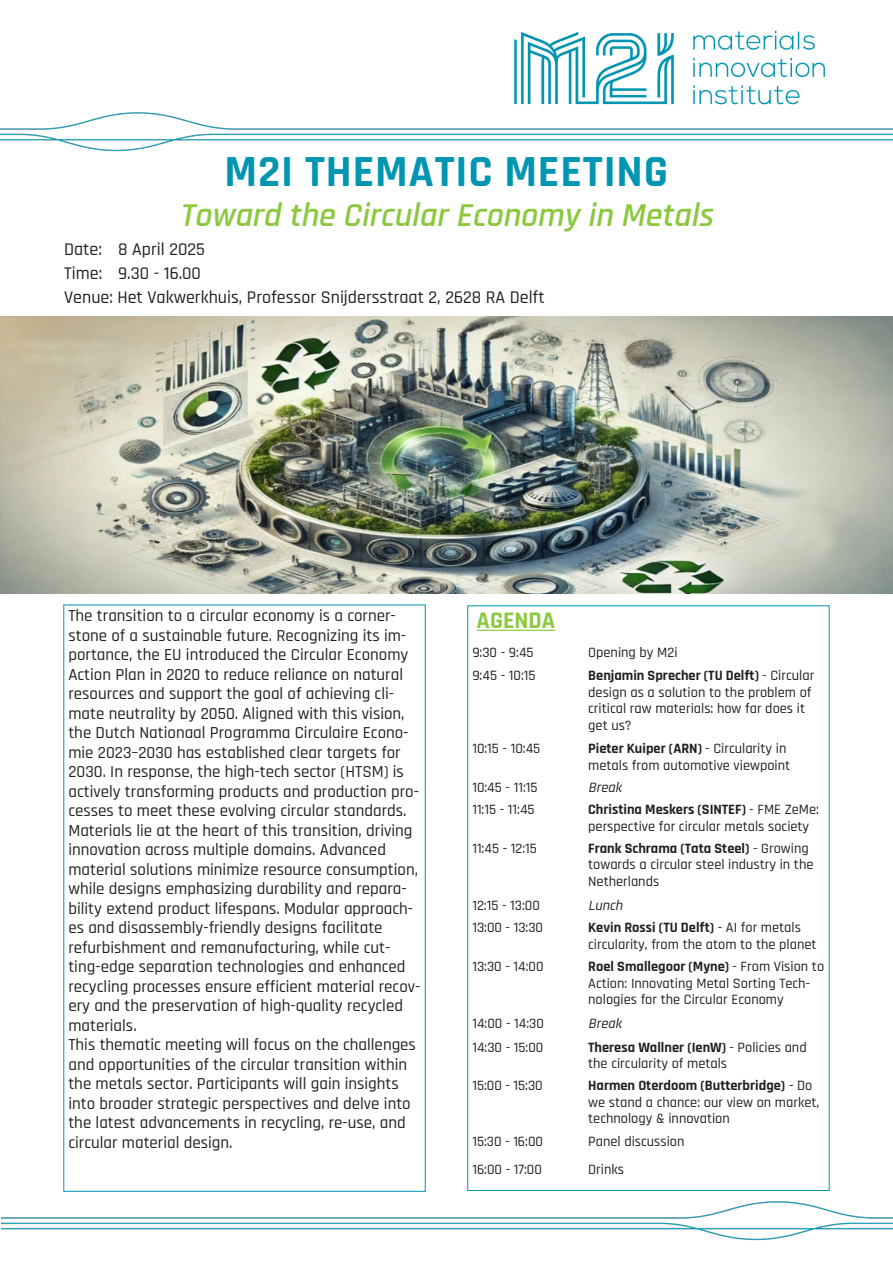
<style>
.page{position:relative;width:893px;height:1263px;background:#fff}
.page>*{position:absolute;margin:0;border:0;box-sizing:border-box;transform-origin:0 0}
.Kop{font:700 45px "Rajdhani";letter-spacing:.02em;color:#0095b1}
.Titel{font:italic 600 33.75px "Rajdhani";color:#8cc83e}
.Tekst_Agenda{font:700 24px "Rajdhani";color:#8cc83e}
.Tekst{font:500 18px "Rajdhani";color:#231f20}
.Tekst_klein{font:500 16.95px/19.5px "Rajdhani";color:#231f20}
.Tekst_klein-2{font:500 14.4px/16.5px "Rajdhani";color:#231f20}
.Tekst-2{font:500 14.4px/16.5px "Rajdhani";color:#231f20}
.Tekst_Agenda-2{font:500 14.4px "Rajdhani";color:#231f20}
.Tekst_klein-3{font:italic 500 14.4px "Rajdhani";color:#231f20}
.s1{font-weight:700}
</style>
<div class="page">
<hr style="left:477px;top:630px;width:78px;height:1px;background:#8cc83e">
<img style="left:514px;top:30px;width:312px;height:75px">
<img style="left:0;top:112px;width:893px;height:40px">
<img style="left:2px;top:1201px;width:891px;height:40px">
<img style="left:0;top:317px;width:893px;height:276px">
<p class="Kop" style="left:225px;top:144px;width:445px">M2I THEMATIC MEETING</p>
<p class="Titel" style="left:179px;top:195px;width:542px">Toward the CircularEconomy in Metals</p>
<p class="Tekst" style="left:64px;top:239px;width:142px">Date: 8 April 2025</p>
<p class="Tekst" style="left:64px;top:263px;width:138px">Time: 9.30 - 16.00</p>
<p class="Tekst" style="left:64px;top:287px;width:482px">Venue: Het Vakwerkhuis, Professor Snijdersstraat 2, 2628 RA Delft</p>
<p class="Tekst_klein" style="left:68px;top:606px;width:352px">The transition to a circular economy is a corner&shy;stone of a sustainable future. Recognizing its im&shy;portance, the EU introduced the Circular Economy Action Plan in 2020 to reduce reliance on natural resources and support the goal of achieving cli&shy;mate neutrality by 2050. Aligned with this vision, the Dutch Nationaal Programma Circulaire Econo&shy;mie 2023–2030 has established clear targets for 2030. In response, the high-tech sector (HTSM) is actively transforming products and production pro&shy;cesses to meet these evolving circular standards.</p>
<p class="Tekst_klein" style="left:68px;top:821px;width:353px">Materials lie at the heart of this transition, driving innovation across multiple domains. Advanced material solutions minimize resource consumption, while designs emphasizing durability and repara&shy;bility extend product lifespans. Modular approach&shy;es and disassembly-friendly designs facilitate refurbishment and remanufacturing, while cut&shy;ting-edge separation technologies and enhanced recycling processes ensure efficient material recov&shy;ery and the preservation of high-quality recycled materials.</p>
<p class="Tekst_klein" style="left:68px;top:1035px;width:349px">This thematic meeting will focus on the challenges and opportunities of the circular transition within the metals sector. Participants will gain insights into broader strategic perspectives and delve into the latest advancements in recycling, re-use, and circular material design.</p>
<p class="Tekst_Agenda" style="left:477px;top:606px;width:80px">AGENDA</p>
<p class="Tekst_Agenda-2" style="left:472px;top:644px;width:63px">9:30 - 9:45</p>
<p class="Tekst_Agenda-2" style="left:588px;top:644px;width:91px">Opening by M2i</p>
<p class="Tekst_klein-2" style="left:472px;top:668px;width:65px">9:45 - 10:15</p>
<p class="Tekst_klein-2" style="left:588px;top:668px;width:228px"><span class="s1">Benjamin Sprecher (TU Delft)</span> - Circular design as a solution to the problem of critical raw materials: how far does it get us?</p>
<p class="Tekst_klein-2" style="left:472px;top:741px;width:69px">10:15 - 10:45</p>
<p class="Tekst-2" style="left:588px;top:741px;width:203px"><span class="s1">Pieter Kuiper (ARN)</span> - Circularity in metals from automotive viewpoint</p>
<p class="Tekst_klein-2" style="left:472px;top:779px;width:67px">10:45 - 11:15</p>
<p class="Tekst_klein-3" style="left:588px;top:779px;width:38px">Break</p>
<p class="Tekst_klein-2" style="left:472px;top:802px;width:64px">11:15 - 11:45</p>
<p class="Tekst-2" style="left:588px;top:802px;width:232px"><span class="s1">Christina Meskers (SINTEF)</span> - FME ZeMe: perspective for circular metals society</p>
<p class="Tekst_klein-2" style="left:472px;top:840px;width:66px">11:45 - 12:15</p>
<p class="Tekst_klein-2" style="left:588px;top:840px;width:227px"><span class="s1">Frank Schrama (Tata Steel)</span> - Growing towards a circular steel industry in the<br>Netherlands</p>
<p class="Tekst_klein-2" style="left:472px;top:897px;width:69px">12:15 - 13:00</p>
<p class="Tekst_klein-3" style="left:588px;top:897px;width:39px">Lunch</p>
<p class="Tekst_klein-2" style="left:472px;top:920px;width:72px">13:00 - 13:30</p>
<p class="Tekst_klein-2" style="left:588px;top:920px;width:230px"><span class="s1">Kevin Rossi (TU Delft)</span> - AI for metals circularity, from the atom to the planet</p>
<p class="Tekst_klein-2" style="left:472px;top:958px;width:73px">13:30 - 14:00</p>
<p class="Tekst_klein-2" style="left:588px;top:958px;width:237px"><span class="s1">Roel Smallegoor (Myne)</span> - From Vision to<br>Action: Innovating Metal Sorting Tech&shy;nologies for the Circular Economy</p>
<p class="Tekst_klein-2" style="left:472px;top:1016px;width:73px">14:00 - 14:30</p>
<p class="Tekst_klein-3" style="left:588px;top:1015px;width:38px">Break</p>
<p class="Tekst_klein-2" style="left:472px;top:1039px;width:72px">14:30 - 15:00</p>
<p class="Tekst_klein-2" style="left:588px;top:1039px;width:220px"><span class="s1">Theresa Wallner (IenW)</span> - Policies and the circularity of metals</p>
<p class="Tekst_klein-2" style="left:472px;top:1078px;width:72px">15:00 - 15:30</p>
<p class="Tekst_klein-2" style="left:588px;top:1078px;width:233px"><span class="s1">Harmen Oterdoom (Butterbridge)</span> - Do we stand a chance: our view on market, technology &amp; innovation</p>
<p class="Tekst_klein-2" style="left:472px;top:1133px;width:72px">15:30 - 16:00</p>
<p class="Tekst_klein-2" style="left:588px;top:1133px;width:98px">Panel discussion</p>
<p class="Tekst_klein-2" style="left:472px;top:1161px;width:71px">16:00 - 17:00</p>
<p class="Tekst_klein-2" style="left:588px;top:1161px;width:37px">Drinks</p>
</div>
